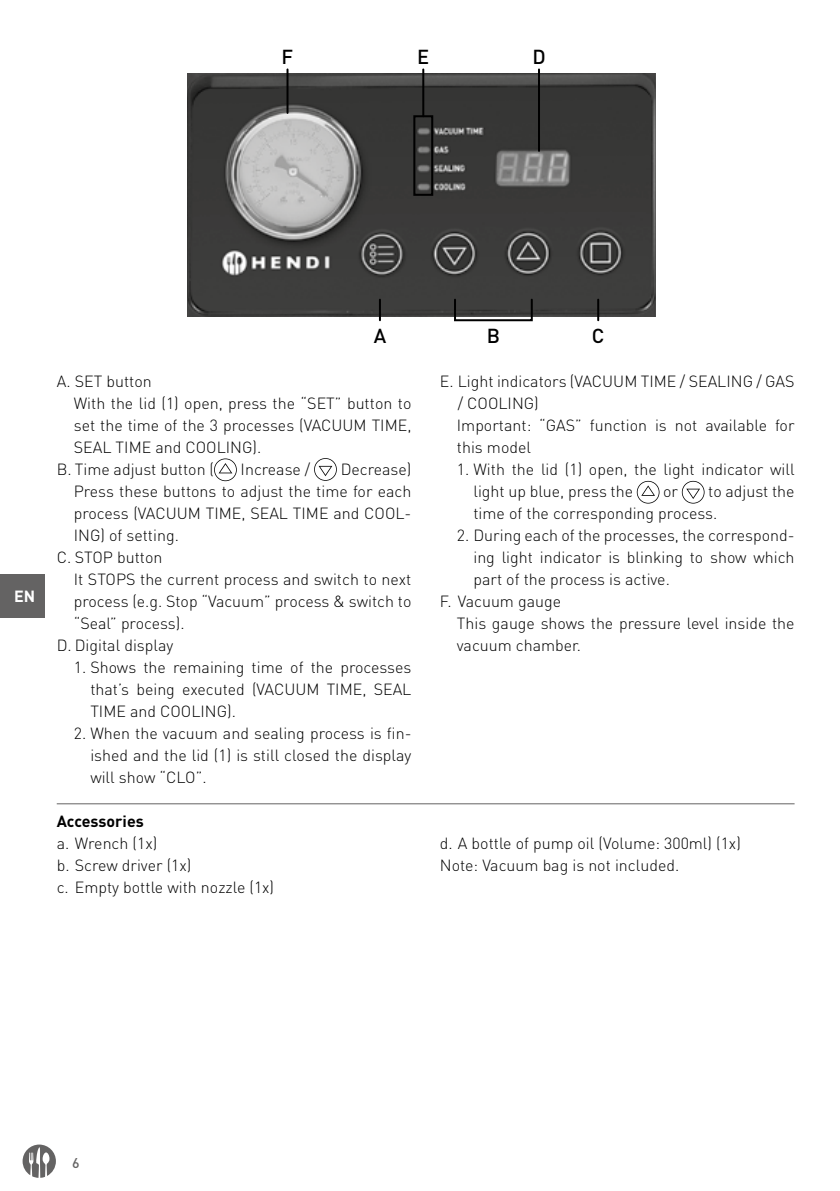
<style>
.page{position:relative;width:840px;height:1191px;background:#fff}
.page>*{position:absolute;margin:0;border:0;box-sizing:border-box;transform-origin:0 0}
.t1{font:500 20px "DIN Pro";color:#000}
.t2{font:300 16px/22px "DIN Pro";color:#000}
.t3{font:700 16px "DIN Pro";color:#000}
.t4{font:700 16px "DIN Pro";color:#fff}
.t5{font:500 14px "DIN Pro";color:#646363}
</style>
<div class="page">
<div style="left:0;top:574px;width:44px;height:43px;background:#646363"></div>
<svg style="left:23px;top:1144px;width:33px;height:33px"></svg>
<img style="left:187px;top:73px;width:468px;height:243px">
<hr style="left:379px;top:300px;width:2px;height:20px;background:#000">
<hr style="left:286px;top:69px;width:2px;height:44px;background:#000">
<hr style="left:422px;top:69px;width:2px;height:47px;background:#000">
<hr style="left:537px;top:69px;width:2px;height:82px;background:#000">
<div style="left:454px;top:299px;width:78px;height:22px;border:2px solid #000"></div>
<hr style="left:597px;top:300px;width:2px;height:20px;background:#000">
<div style="left:413px;top:115px;width:20px;height:81px;border:2px solid #000"></div>
<svg style="left:214px;top:458px;width:23px;height:23px"></svg>
<svg style="left:314px;top:458px;width:22px;height:23px"></svg>
<svg style="left:636px;top:481px;width:23px;height:22px"></svg>
<svg style="left:681px;top:481px;width:23px;height:22px"></svg>
<hr style="left:57px;top:803px;width:737px;height:1px;background:#646363">
<p class="t1" style="left:281px;top:40px;width:13px">F</p>
<p class="t1" style="left:417px;top:40px;width:14px">E</p>
<p class="t1" style="left:532px;top:40px;width:15px">D</p>
<p class="t4" style="left:14px;top:583px;width:23px">EN</p>
<p class="t1" style="left:373px;top:319px;width:14px">A</p>
<p class="t2" style="left:57px;top:369px;width:96px">A. SET button</p>
<p class="t2" style="left:74px;top:391px;width:339px">With the lid (1) open, press the “SET” button to</p>
<p class="t2" style="left:74px;top:413px;width:339px">set the time of the 3 processes (VACUUM TIME,</p>
<p class="t2" style="left:74px;top:435px;width:189px">SEAL TIME and COOLING).</p>
<p class="t2" style="left:57px;top:457px;width:159px">B. Time adjust button (</p>
<p class="t2" style="left:240px;top:457px;width:71px">Increase /</p>
<p class="t2" style="left:340px;top:457px;width:72px">Decrease)</p>
<p class="t2" style="left:74px;top:479px;width:339px">Press these buttons to adjust the time for each</p>
<p class="t2" style="left:74px;top:501px;width:339px">process (VACUUM TIME, SEAL TIME and COOL-</p>
<p class="t2" style="left:74px;top:523px;width:107px">ING) of setting.</p>
<p class="t2" style="left:57px;top:545px;width:107px">C. STOP button</p>
<p class="t2" style="left:74px;top:567px;width:339px">It STOPS the current process and switch to next</p>
<p class="t2" style="left:74px;top:589px;width:339px">process (e.g. Stop “Vacuum” process &amp; switch to</p>
<p class="t2" style="left:74px;top:611px;width:112px">“Seal” process).</p>
<p class="t2" style="left:57px;top:633px;width:118px">D. Digital display</p>
<p class="t2" style="left:90px;top:655px;width:322px;text-align:justify;text-indent:-17px">1. Shows the remaining time of the processes that’s being executed (VACUUM TIME, SEAL TIME and COOLING).</p>
<p class="t2" style="left:90px;top:721px;width:322px;text-align:justify;text-indent:-17px">2. When the vacuum and sealing process is fin&shy;ished and the lid (1) is still closed the display will show “CLO”.</p>
<p class="t1" style="left:486px;top:319px;width:15px">B</p>
<p class="t1" style="left:591px;top:319px;width:14px">C</p>
<p class="t2" style="left:456px;top:369px;width:339px;text-indent:-17px">E. Light indicators (VACUUM TIME / SEALING / GAS / COOLING)<br>Important: “GAS” function is not available for this model</p>
<p class="t2" style="left:473px;top:457px;width:322px;text-indent:-17px">1. With the lid (1) open, the light indicator will light up blue, press the</p>
<p class="t2" style="left:473px;top:479px;width:322px;text-indent:235px">to adjust the time of the corresponding process.</p>
<p class="t2" style="left:456px;top:523px;width:339px">2. During each of the processes, the correspond-</p>
<p class="t2" style="left:473px;top:545px;width:322px">ing light indicator is blinking to show which</p>
<p class="t2" style="left:473px;top:567px;width:198px">part of the process is active.</p>
<p class="t2" style="left:439px;top:589px;width:123px">F. Vacuum gauge</p>
<p class="t2" style="left:456px;top:611px;width:339px">This gauge shows the pressure level inside the</p>
<p class="t2" style="left:456px;top:633px;width:126px">vacuum chamber.</p>
<p class="t2" style="left:662px;top:479px;width:16px">or</p>
<p class="t3" style="left:57px;top:808px;width:88px">Accessories</p>
<p class="t2" style="left:57px;top:831px;width:219px">a. Wrench (1x)<br>b. Screw driver (1x)<br>c. Empty bottle with nozzle (1x)</p>
<p class="t2" style="left:439px;top:831px;width:302px">d. A bottle of pump oil (Volume: 300ml) (1x)<br>Note: Vacuum bag is not included.</p>
<p class="t5" style="left:72px;top:1151px;width:9px">6</p>
</div>
